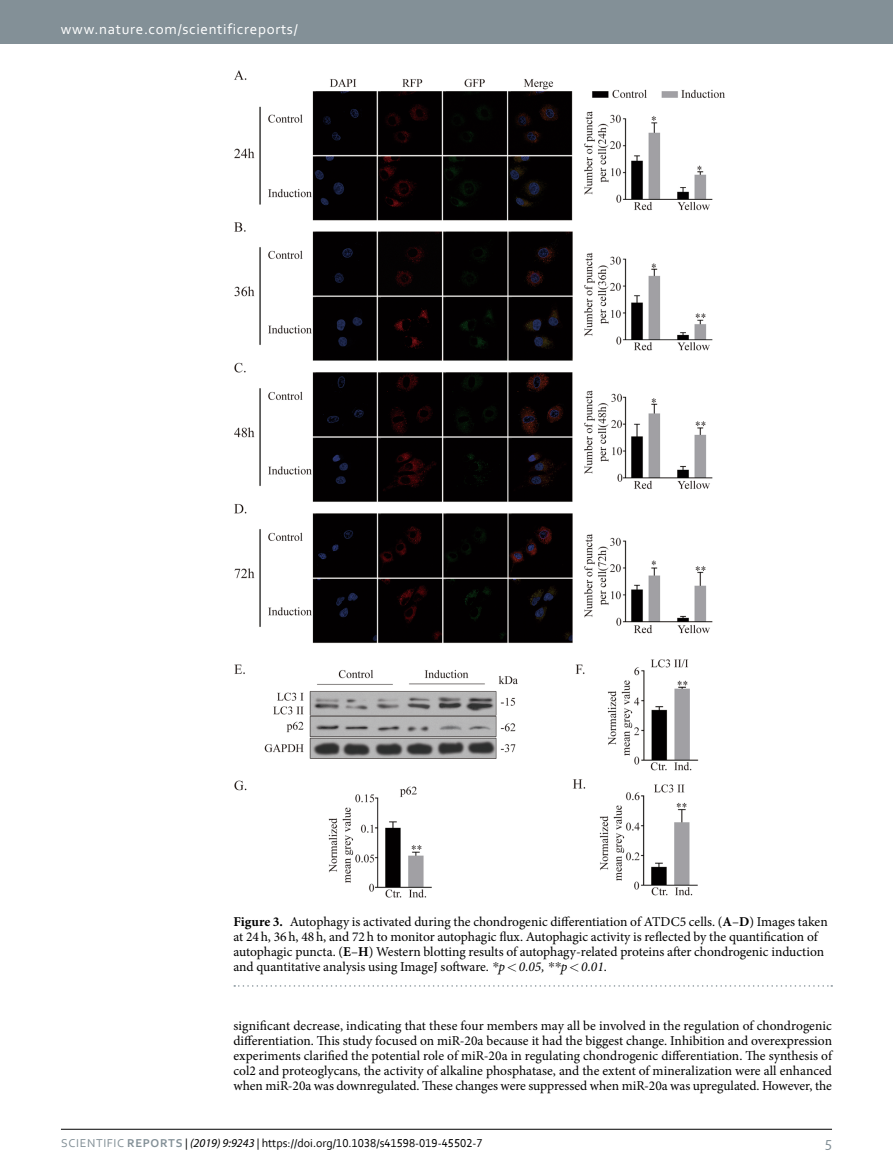
<style>
.page{position:relative;width:893px;height:1174px;background:#fff}
.page>*{position:absolute;margin:0;border:0;box-sizing:border-box;transform-origin:0 0}
.t1{font:15px "Corbel 2";letter-spacing:.045em;color:#fff}
.t2{font:15px "Corbel 2";color:#839097}
.t3{font:13.5px/15px "Minion Pro";letter-spacing:-.005em;color:#000;text-align:justify}
.t4{font:12px "Corbel";color:#000}
.s1{font-weight:700}
.s2{font-family:"STIX General";font-style:italic}
.s3{font-style:italic}
.s4{font-family:"Corbel 2";color:#839097}
.s5{font-family:"Corbel Bold 2";color:#839097}
.s6{font-family:"Corbel 2"}
.s7{font-family:"Myriad Pro";font-style:italic}
</style>
<div class="page">
<hr style="left:61px;top:1129px;width:771px;height:1px;background:#000">
<div style="left:0;top:0;width:893px;height:43px;background:#839097"></div>
<img style="left:234px;top:70px;width:491px;height:828px">
<svg style="left:234px;top:985px;width:598px;height:1px"></svg>
<p class="t1" style="left:61px;top:19px;width:238px">www.nature.com/scientificreports/</p>
<p class="t3" style="left:233px;top:914px;width:596px;text-align:left"><span class="s1">Figure 3.</span> Autophagy is activated during the chondrogenic differentiation of ATDC5 cells. (<span class="s1">A</span>–<span class="s1">D</span>) Images taken at 24h, 36h, 48h, and 72h to monitor autophagic flux. Autophagic activity is reflected by the quantification of autophagic puncta. (<span class="s1">E</span>–<span class="s1">H</span>) Western blotting results of autophagy-related proteins after chondrogenic induction and quantitative analysis using ImageJ software. <span class="s2">*</span><span class="s3">p 0.05,</span> <span class="s2">**</span><span class="s3">p 0.01</span>.</p>
<p class="t3" style="left:233px;top:1018px;width:600px">significant decrease, indicating that these four members may all be involved in the regulation of chondrogenic differentiation. This study focused on miR-20a because it had the biggest change. Inhibition and overexpression experiments clarified the potential role of miR-20a in regulating chondrogenic differentiation. The synthesis of col2 and proteoglycans, the activity of alkaline phosphatase, and the extent of mineralization were all enhanced when miR-20a was downregulated. These changes were suppressed when miR-20a was upregulated. However, the</p>
<p class="t4" style="left:61px;top:1135px;width:423px"><span class="s4">Scientific</span> <span class="s5">REPORTS</span> <span class="s6">|</span> <span class="s7">(2019) 9:9243</span> <span class="s6">|</span> https://doi.org/10.1038/s41598-019-45502-7</p>
<p class="t2" style="left:825px;top:1132px;width:9px">5</p>
</div>
